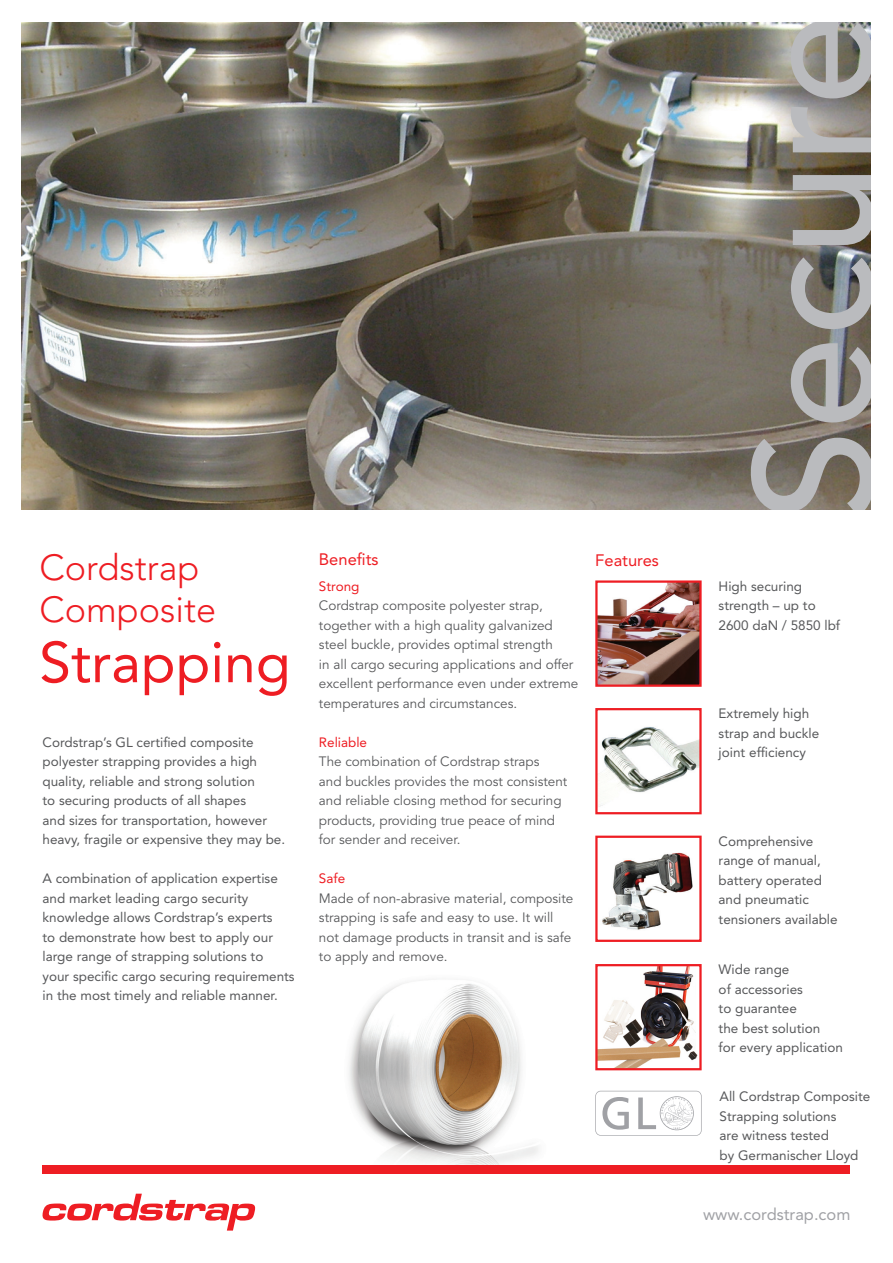
<style>
.page{position:relative;width:893px;height:1263px;background:#fff}
.page>*{position:absolute;margin:0;border:0;box-sizing:border-box;transform-origin:0 0}
.t1{font:500 166.5px "Avenir";color:#babbbe}
.t2{font:57px "Avenir";color:#ee1d23}
.t3{font:300 36px/42px "Avenir";color:#ee1d23}
.t4{font:16.5px "Avenir";color:#a0a1a5}
.t5{font:16.5px "Avenir";color:#ee1d23}
.t6{font:13.5px/19.5px "Avenir";color:#57585a}
.t7{font:13.5px/19.5px "Avenir";color:#57585a}
.t8{font:13.5px "Avenir";color:#ee1d23}
</style>
<div class="page">
<img style="left:349px;top:980px;width:281px;height:185px">
<img style="left:21px;top:22px;width:850px;height:488px">
<img style="left:598px;top:727px;width:101px;height:80px">
<div style="left:595px;top:708px;width:107px;height:106px;border:2px solid #ee1d23"></div>
<img style="left:602px;top:852px;width:91px;height:78px">
<div style="left:595px;top:836px;width:107px;height:106px;border:2px solid #ee1d23"></div>
<img style="left:598px;top:967px;width:100px;height:100px">
<div style="left:595px;top:964px;width:107px;height:106px;border:2px solid #ee1d23"></div>
<img style="left:598px;top:583px;width:101px;height:101px">
<div style="left:595px;top:580px;width:107px;height:107px;border:2px solid #ee1d23"></div>
<div style="left:43px;top:1165px;width:807px;height:9px;background:#ee1d23"></div>
<svg style="left:42px;top:1194px;width:214px;height:36px"></svg>
<svg style="left:595px;top:1091px;width:107px;height:45px"></svg>
<p class="t3" style="left:39px;top:547px;width:178px">Cordstrap<br>Composite</p>
<p class="t2" style="left:39px;top:629px;width:253px">Strapping</p>
<p class="t6" style="left:43px;top:732px;width:213px">Cordstrap’s GL certified composite</p>
<p class="t6" style="left:43px;top:752px;width:216px">polyester strapping provides a high</p>
<p class="t6" style="left:43px;top:771px;width:214px">quality, reliable and strong solution</p>
<p class="t6" style="left:43px;top:791px;width:205px">to securing products of all shapes</p>
<p class="t6" style="left:43px;top:810px;width:244px">and sizes for transportation, however heavy, fragile or expensive they may be.</p>
<p class="t6" style="left:43px;top:869px;width:237px">A combination of application expertise and market leading cargo security</p>
<p class="t6" style="left:43px;top:908px;width:232px">knowledge allows Cordstrap’s experts</p>
<p class="t6" style="left:43px;top:927px;width:232px">to demonstrate how best to apply our large range of strapping solutions to</p>
<p class="t6" style="left:43px;top:966px;width:254px">your specific cargo securing requirements</p>
<p class="t6" style="left:43px;top:986px;width:237px">in the most timely and reliable manner.</p>
<p class="t5" style="left:319px;top:550px;width:61px">Benefits</p>
<p class="t8" style="left:319px;top:578px;width:42px">Strong</p>
<p class="t7" style="left:319px;top:596px;width:225px">Cordstrap composite polyester strap,</p>
<p class="t7" style="left:319px;top:616px;width:235px">together with a high quality galvanized</p>
<p class="t7" style="left:319px;top:635px;width:235px">steel buckle, provides optimal strength</p>
<p class="t7" style="left:319px;top:655px;width:261px">in all cargo securing applications and offer excellent performance even under extreme temperatures and circumstances.</p>
<p class="t8" style="left:319px;top:734px;width:50px">Reliable</p>
<p class="t7" style="left:319px;top:752px;width:222px">The combination of Cordstrap straps</p>
<p class="t7" style="left:319px;top:772px;width:250px">and buckles provides the most consistent and reliable closing method for securing products, providing true peace of mind</p>
<p class="t7" style="left:319px;top:830px;width:143px">for sender and receiver.</p>
<p class="t8" style="left:319px;top:871px;width:28px">Safe</p>
<p class="t7" style="left:319px;top:889px;width:256px">Made of non-abrasive material, composite strapping is safe and easy to use. It will</p>
<p class="t7" style="left:319px;top:928px;width:254px">not damage products in transit and is safe</p>
<p class="t7" style="left:319px;top:947px;width:130px">to apply and remove.</p>
<p class="t5" style="left:595px;top:550px;width:65px">Features</p>
<p class="t1" style="left:718px;top:522px;width:511px;rotate:-90deg">Secure</p>
<p class="t6" style="left:719px;top:576px;width:85px">High securing</p>
<p class="t6" style="left:719px;top:596px;width:99px">strength – up to</p>
<p class="t6" style="left:719px;top:615px;width:123px">2600 daN / 5850 lbf</p>
<p class="t6" style="left:719px;top:704px;width:92px">Extremely high</p>
<p class="t6" style="left:719px;top:723px;width:102px">strap and buckle joint efficiency</p>
<p class="t6" style="left:719px;top:831px;width:105px">Comprehensive range of manual, battery operated and pneumatic</p>
<p class="t6" style="left:719px;top:909px;width:121px">tensioners available</p>
<p class="t6" style="left:719px;top:960px;width:72px">Wide range</p>
<p class="t6" style="left:719px;top:979px;width:86px">of accessories</p>
<p class="t6" style="left:719px;top:999px;width:80px">to guarantee</p>
<p class="t6" style="left:719px;top:1018px;width:103px">the best solution</p>
<p class="t6" style="left:719px;top:1038px;width:126px">for every application</p>
<p class="t6" style="left:719px;top:1086px;width:152px">All Cordstrap Composite<br>Strapping solutions</p>
<p class="t6" style="left:719px;top:1125px;width:111px">are witness tested</p>
<p class="t6" style="left:719px;top:1145px;width:141px">by Germanischer Lloyd</p>
<p class="t4" style="left:703px;top:1205px;width:149px">www.cordstrap.com</p>
</div>
